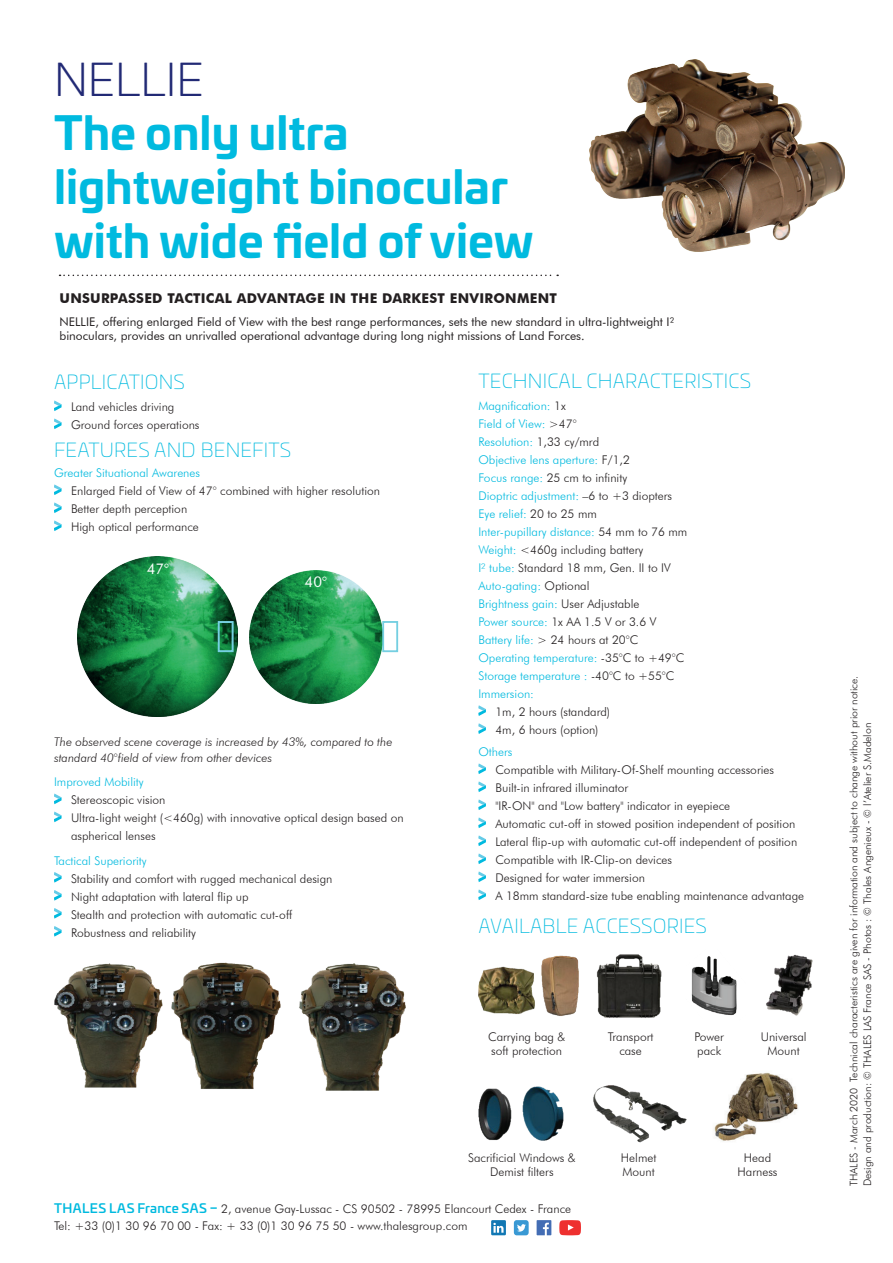
<style>
.page{position:relative;width:893px;height:1263px;background:#fff}
.page>*{position:absolute;margin:0;border:0;box-sizing:border-box;transform-origin:0 0}
.t1{font:700 45px/54px "Univia Pro";color:#00badf}
.t2{font:300 45px "Univia Pro";color:#222a75}
.t3{font:200 19.5px "Univia Pro";letter-spacing:.01em;color:#00badf}
.t4{font:14.85px "Futura BT";color:#fff}
.t5{font:700 13.5px "Futura BT";letter-spacing:.02em;color:#231f20}
.t6{font:300 12px/18px "Futura BT";color:#231f20}
.t7{font:300 12px/18px "Futura BT";color:#00badf}
.t8{font:12px/14.4px "Futura BT";color:#231f20}
.t9{font:italic 300 12px/15.5px "Futura BT";color:#231f20}
.t10{font:300 10.5px/13.5px "Futura BT";color:#231f20}
.s1{color:#231f20}
.s2{font-family:"Univia Pro";font-weight:500;font-size:12.75px;color:#00badf}
</style>
<div class="page">
<svg style="left:54px;top:400px;width:8px;height:11px"></svg>
<svg style="left:54px;top:418px;width:8px;height:11px"></svg>
<svg style="left:54px;top:484px;width:8px;height:11px"></svg>
<svg style="left:54px;top:502px;width:8px;height:11px"></svg>
<svg style="left:54px;top:520px;width:8px;height:11px"></svg>
<svg style="left:54px;top:793px;width:8px;height:11px"></svg>
<svg style="left:54px;top:811px;width:8px;height:11px"></svg>
<svg style="left:54px;top:872px;width:8px;height:11px"></svg>
<svg style="left:54px;top:890px;width:8px;height:11px"></svg>
<svg style="left:54px;top:908px;width:8px;height:11px"></svg>
<svg style="left:54px;top:926px;width:8px;height:11px"></svg>
<svg style="left:478px;top:705px;width:8px;height:11px"></svg>
<svg style="left:478px;top:723px;width:8px;height:11px"></svg>
<svg style="left:478px;top:763px;width:8px;height:11px"></svg>
<svg style="left:478px;top:781px;width:8px;height:11px"></svg>
<svg style="left:478px;top:799px;width:8px;height:11px"></svg>
<svg style="left:478px;top:817px;width:8px;height:11px"></svg>
<svg style="left:478px;top:835px;width:8px;height:11px"></svg>
<svg style="left:478px;top:853px;width:8px;height:11px"></svg>
<svg style="left:478px;top:871px;width:8px;height:11px"></svg>
<svg style="left:478px;top:889px;width:8px;height:11px"></svg>
<svg style="left:60px;top:275px;width:498px;height:1px"></svg>
<svg style="left:491px;top:1220px;width:15px;height:15px"></svg>
<svg style="left:537px;top:1220px;width:14px;height:15px"></svg>
<svg style="left:559px;top:1220px;width:22px;height:15px"></svg>
<svg style="left:514px;top:1220px;width:15px;height:15px"></svg>
<img style="left:249px;top:570px;width:133px;height:133px">
<img style="left:78px;top:557px;width:160px;height:160px">
<div style="left:218px;top:621px;width:16px;height:31px;border:2px solid #75cfe1"></div>
<div style="left:382px;top:621px;width:16px;height:31px;border:2px solid #75cfe1"></div>
<img style="left:54px;top:962px;width:352px;height:129px">
<img style="left:478px;top:954px;width:334px;height:64px">
<img style="left:478px;top:1072px;width:320px;height:70px">
<img style="left:590px;top:60px;width:254px;height:191px">
<h1 class="t2" style="left:54px;top:47px;width:151px">NELLIE</h1>
<h1 class="t1" style="left:54px;top:102px;width:481px">The only ultra lightweight binocular with wide field of view</h1>
<p class="t5" style="left:60px;top:290px;width:499px">UNSURPASSED TACTICAL ADVANTAGE IN THE DARKEST ENVIRONMENT</p>
<p class="t8" style="left:60px;top:314px;width:616px">NELLIE, offering enlarged Field of View with the best range performances, sets the new standard in ultra-lightweight I² binoculars, provides an unrivalled operational advantage during long night missions of Land Forces.</p>
<h2 class="t3" style="left:54px;top:368px;width:132px">APPLICATIONS</h2>
<p class="t6" style="left:71px;top:398px;width:130px">Land vehicles driving<br>Ground forces operations</p>
<h2 class="t3" style="left:54px;top:436px;width:238px">FEATURES AND BENEFITS</h2>
<p class="t7" style="left:54px;top:464px;width:148px">Greater Situational Awarenes</p>
<p class="t6" style="left:71px;top:482px;width:311px">Enlarged Field of View of 47° combined with higher resolution<br>Better depth perception<br>High optical performance</p>
<p class="t4" style="left:147px;top:560px;width:24px">47°</p>
<p class="t4" style="left:305px;top:573px;width:24px">40°</p>
<p class="t9" style="left:54px;top:734px;width:340px">The observed scene coverage is increased by 43%, compared to the standard 40°field of view from other devices</p>
<p class="t7" style="left:54px;top:773px;width:91px">Improved Mobility</p>
<p class="t6" style="left:71px;top:791px;width:334px">Stereoscopic vision<br>Ultra-light weight (&lt;460g) with innovative optical design based on aspherical lenses</p>
<p class="t7" style="left:54px;top:851px;width:94px">Tactical Superiority</p>
<p class="t6" style="left:71px;top:869px;width:263px">Stability and comfort with rugged mechanical design Night adaptation with lateral flip up<br>Stealth and protection with automatic cut-off Robustness and reliability</p>
<h2 class="t3" style="left:478px;top:367px;width:274px">TECHNICAL CHARACTERISTICS</h2>
<p class="t7" style="left:478px;top:397px;width:210px">Magnification: <span class="s1">1x<br></span>Field of View: <span class="s1">&gt;47°<br></span>Resolution: <span class="s1">1,33 cy/mrd<br></span>Objective lens aperture: <span class="s1">F/1,2<br></span>Focus range: <span class="s1">25 cm to infinity<br></span>Dioptric adjustment: <span class="s1">–6 to +3 diopters<br></span>Eye relief: <span class="s1">20 to 25 mm<br></span>Inter-pupillary distance: <span class="s1">54 mm to 76 mm<br></span>Weight: <span class="s1">&lt;460g including battery<br></span>I² tube: <span class="s1">Standard 18 mm, Gen. II to IV<br></span>Auto-gating: <span class="s1">Optional<br></span>Brightness gain: <span class="s1">User Adjustable<br></span>Power source: <span class="s1">1x AA 1.5 V or 3.6 V<br></span>Battery life: <span class="s1">&gt; 24 hours at 20°C<br></span>Operating temperature: <span class="s1">-35°C to +49°C<br></span>Storage temperature : <span class="s1">-40°C to +55°C<br></span>Immersion:</p>
<p class="t6" style="left:495px;top:703px;width:116px">1m, 2 hours (standard)<br>4m, 6 hours (option)</p>
<p class="t7" style="left:478px;top:743px;width:36px">Others</p>
<p class="t6" style="left:495px;top:761px;width:310px">Compatible with Military-Of-Shelf mounting accessories Built-in infrared illuminator<br>"IR-ON" and "Low battery" indicator in eyepiece<br>Automatic cut-off in stowed position independent of position Lateral flip-up with automatic cut-off independent of position Compatible with IR-Clip-on devices<br>Designed for water immersion<br>A 18mm standard-size tube enabling maintenance advantage</p>
<h2 class="t3" style="left:478px;top:912px;width:230px">AVAILABLE ACCESSORIES</h2>
<p class="t6" style="left:488px;top:1029px;width:79px;line-height:14.4px">Carrying bag &amp; soft protection</p>
<p class="t6" style="left:608px;top:1029px;width:47px;line-height:14.4px;text-align:center">Transport case</p>
<p class="t6" style="left:694px;top:1029px;width:31px;line-height:14.4px">Power pack</p>
<p class="t6" style="left:761px;top:1029px;width:48px;line-height:14.4px;text-align:center">Universal<br>Mount</p>
<p class="t6" style="left:468px;top:1150px;width:109px;line-height:14.4px;text-align:center">Sacrificial Windows &amp;<br>Demist filters</p>
<p class="t6" style="left:621px;top:1150px;width:37px;line-height:14.4px">Helmet<br>Mount</p>
<p class="t6" style="left:737px;top:1150px;width:42px;line-height:14.4px;text-align:center">Head<br>Harness</p>
<p class="t6" style="left:54px;top:1200px;width:519px;line-height:17.2px"><span class="s2">THALES LAS France SAS –</span> 2, avenue Gay-Lussac - CS 90502 - 78995 Elancourt Cedex - France<br>Tel: +33 (0)1 30 96 70 00 - Fax: + 33 (0)1 30 96 75 50 - www.thalesgroup.com</p>
<p class="t10" style="left:847px;top:1186px;width:512px;rotate:-90deg">THALES - March 2020 Technical characteristics are given for information and subject to change without prior notice.<br>Design and production: © THALES LAS France SAS - Photos : © Thales Angenieux - © l’Atelier S.Madelon</p>
</div>
